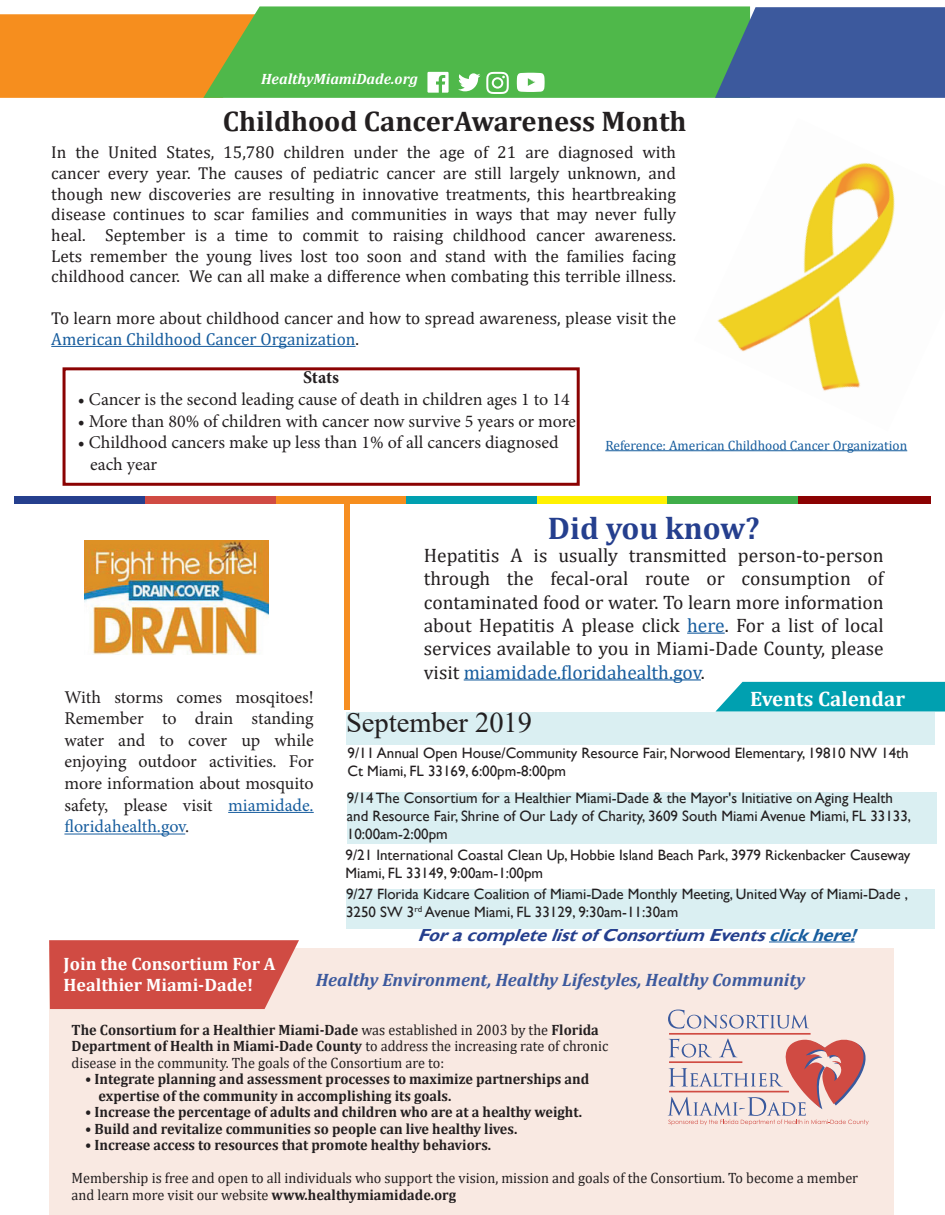
<style>
.page{position:relative;width:945px;height:1215px;background:#fff}
.page>*{position:absolute;margin:0;border:0;box-sizing:border-box;transform-origin:0 0}
.t1{font:700 31.5px "Cambria";color:#253f8e}
.t2{font:700 28.5px "Cambria";color:#231f20}
.t3{font:28.5px "Times New Roman";color:#231f20}
.t4{font:700 21px "Cambria";color:#fff}
.t5{font:19.5px/23.4px "Cambria";color:#231f20;text-align:justify}
.t6{font:18px/21.6px "Minion Pro";color:#231f20;text-align:justify}
.t7{font:italic 700 18px "Cambria";color:#3c599d}
.t8{font:italic 700 18px "Gill Sans";color:#253f8e}
.t9{font:700 18px/21.6px "Cambria";color:#fff}
.t10{font:700 18px "Minion Pro";letter-spacing:-.005em;color:#231f20}
.t11{font:17.25px/20.7px "Cambria";color:#231f20;text-align:justify}
.t12{font:15px/18px "Gill Sans";color:#231f20}
.t13{font:15px/16.5px "Cambria";color:#231f20;scale:.95 1}
.t14{font:700 15px/16.5px "Cambria";color:#231f20;scale:.95 1}
.t15{font:italic 700 15px "Cambria";color:#fff}
.t16{font:13.5px "Cambria";color:#175d9e}
.s1{color:#175d9e}
.s2{font-weight:700}
</style>
<div class="page">
<hr style="left:51px;top:346px;width:305px;height:1px;background:#175d9e">
<hr style="left:605px;top:450px;width:302px;height:1px;background:#175d9e">
<div style="left:0;top:14px;width:203px;height:84px;background:#f68e1e"></div>
<svg style="left:203px;top:6px;width:547px;height:92px;background:#5ab74a"></svg>
<svg style="left:715px;top:7px;width:230px;height:91px;background:#3e6295"></svg>
<svg style="left:458px;top:73px;width:22px;height:18px"></svg>
<svg style="left:486px;top:72px;width:23px;height:22px"></svg>
<svg style="left:517px;top:73px;width:28px;height:19px"></svg>
<svg style="left:427px;top:72px;width:22px;height:21px"></svg>
<div style="left:716px;top:682px;width:229px;height:29px;background:#00a0b0"></div>
<div style="left:49px;top:948px;width:845px;height:267px;background:#f9e9e2"></div>
<svg style="left:668px;top:1010px;width:141px;height:19px"></svg>
<hr style="left:669px;top:1033px;width:142px;height:2px;background:#d04b43">
<svg style="left:668px;top:1039px;width:201px;height:86px"></svg>
<svg style="left:49px;top:940px;width:250px;height:69px;background:#d3564e"></svg>
<div style="left:347px;top:793px;width:590px;height:51px;background:#daeff2"></div>
<hr style="left:769px;top:942px;width:86px;height:1px;background:#175d9e">
<div style="left:346px;top:889px;width:589px;height:39px;background:#daeff2"></div>
<div style="left:346px;top:712px;width:589px;height:32px;background:#daeff2"></div>
<div style="left:406px;top:497px;width:131px;height:7px;background:#00a0b0"></div>
<div style="left:14px;top:497px;width:131px;height:7px;background:#253f8e"></div>
<div style="left:275px;top:497px;width:131px;height:7px;background:#f68e1e"></div>
<div style="left:537px;top:497px;width:131px;height:7px;background:#fff101"></div>
<div style="left:798px;top:497px;width:133px;height:7px;background:#8b0202"></div>
<div style="left:145px;top:497px;width:131px;height:7px;background:#d04b43"></div>
<div style="left:668px;top:497px;width:130px;height:7px;background:#40ae49"></div>
<img style="left:717px;top:162px;width:178px;height:229px">
<div style="left:344px;top:499px;width:6px;height:211px;background:#f68e21"></div>
<img style="left:85px;top:540px;width:183px;height:115px">
<hr style="left:687px;top:633px;width:38px;height:1px;background:#175d9e">
<hr style="left:464px;top:679px;width:237px;height:1px;background:#175d9e">
<hr style="left:228px;top:812px;width:86px;height:1px;background:#175d9e">
<hr style="left:64px;top:834px;width:121px;height:1px;background:#175d9e">
<div style="left:63px;top:367px;width:517px;height:119px;border:3px solid #8b0202"></div>
<p class="t15" style="left:261px;top:68px;width:158px">HealthyMiamiDade.org</p>
<p class="t2" style="left:223px;top:101px;width:465px">Childhood CancerAwareness Month</p>
<p class="t11" style="left:51px;top:142px;width:626px">In the United States, 15,780 children under the age of 21 are diagnosed with cancer every year. The causes of pediatric cancer are still largely unknown, and though new discoveries are resulting in innovative treatments, this heartbreaking disease continues to scar families and communities in ways that may never fully heal. September is a time to commit to raising childhood cancer awareness.<br>Lets remember the young lives lost too soon and stand with the families facing childhood cancer. We can all make a difference when combating this terrible illness.</p>
<p class="t11" style="left:51px;top:307px;width:626px;line-height:21.6px">To learn more about childhood cancer and how to spread awareness, please visit the<br><span class="s1">American Childhood Cancer Organization</span>.</p>
<p class="t10" style="left:303px;top:365px;width:38px">Stats</p>
<p class="t6" style="left:78px;top:389px;width:493px">• Cancer is the second leading cause of death in children ages 1 to 14</p>
<p class="t6" style="left:78px;top:410px;width:500px">• More than 80% of children with cancer now survive 5 years or more</p>
<p class="t6" style="left:90px;top:432px;width:470px;text-indent:-12px">• Childhood cancers make up less than 1% of all cancers diagnosed each year</p>
<p class="t16" style="left:605px;top:437px;width:303px">Reference: American Childhood Cancer Organization</p>
<p class="t1" style="left:548px;top:506px;width:213px">Did you know?</p>
<p class="t6" style="left:64px;top:686px;width:251px">With storms comes mosqitoes!<br>Remember to drain standing water and to cover up while enjoying outdoor activities. For more information about mosquito safety, please visit <span class="s1">miamidade. floridahealth.gov</span>.</p>
<p class="t5" style="left:424px;top:543px;width:462px">Hepatitis A is usually transmitted person-to-person through the fecal-oral route or consumption of contaminated food or water. To learn more information about Hepatitis A please click <span class="s1">here</span>. For a list of local services available to you in Miami-Dade County, please visit <span class="s1">miamidade.floridahealth.gov</span>.</p>
<p class="t3" style="left:346px;top:702px;width:188px">September 2019</p>
<p class="t4" style="left:750px;top:684px;width:157px">Events Calendar</p>
<p class="t12" style="left:348px;top:745px;width:563px">9/11 Annual Open House/Community Resource Fair, Norwood Elementary, 19810 NW 14th</p>
<p class="t12" style="left:348px;top:763px;width:220px">Ct Miami, FL 33169, 6:00pm-8:00pm</p>
<p class="t12" style="left:347px;top:789px;width:566px">9/14 The Consortium for a Healthier Miami-Dade &amp; the Mayor's Initiative on Aging Health and Resource Fair, Shrine of Our Lady of Charity, 3609 South Miami Avenue Miami, FL 33133,<br>10:00am-2:00pm</p>
<p class="t12" style="left:346px;top:846px;width:566px">9/21 International Coastal Clean Up, Hobbie Island Beach Park, 3979 Rickenbacker Causeway<br>Miami, FL 33149, 9:00am-1:00pm</p>
<p class="t12" style="left:346px;top:886px;width:563px">9/27 Florida Kidcare Coalition of Miami-Dade Monthly Meeting, United Way of Miami-Dade ,<br>3250 SW 3<sup>rd</sup> Avenue Miami, FL 33129, 9:30am-11:30am</p>
<p class="t8" style="left:418px;top:924px;width:447px">ForacompletelistofConsortium Events<span class="s1">clickhere!</span></p>
<p class="t9" style="left:64px;top:952px;width:214px">Join the Consortium For A<br>Healthier Miami-Dade!</p>
<p class="t7" style="left:316px;top:968px;width:491px">Healthy Environment, Healthy Lifestyles, Healthy Community</p>
<p class="t13" style="left:72px;top:1022px;width:566px"><span class="s2">The Consortium for a Healthier Miami-Dade</span> was established in 2003 by the <span class="s2">Florida<br>Department of Health in Miami-Dade County</span> to address the increasing rate of chronic disease in the community. The goals of the Consortium are to:</p>
<p class="t14" style="left:99px;top:1071px;width:518px;text-indent:-14px">• Integrate planning and assessment processes to maximize partnerships and expertise of the community in accomplishing its goals.</p>
<p class="t14" style="left:85px;top:1104px;width:525px">• Increase the percentage of adults and children who are at a healthy weight.</p>
<p class="t14" style="left:85px;top:1120px;width:457px">• Build and revitalize communities so people can live healthy lives.</p>
<p class="t14" style="left:85px;top:1137px;width:429px">• Increase access to resources that promote healthy behaviors.</p>
<p class="t13" style="left:72px;top:1170px;width:829px">Membership is free and open to all individuals who support the vision, mission and goals of the Consortium. To become a member and learn more visit our website <span class="s2">www.healthymiamidade.org</span></p>
</div>
